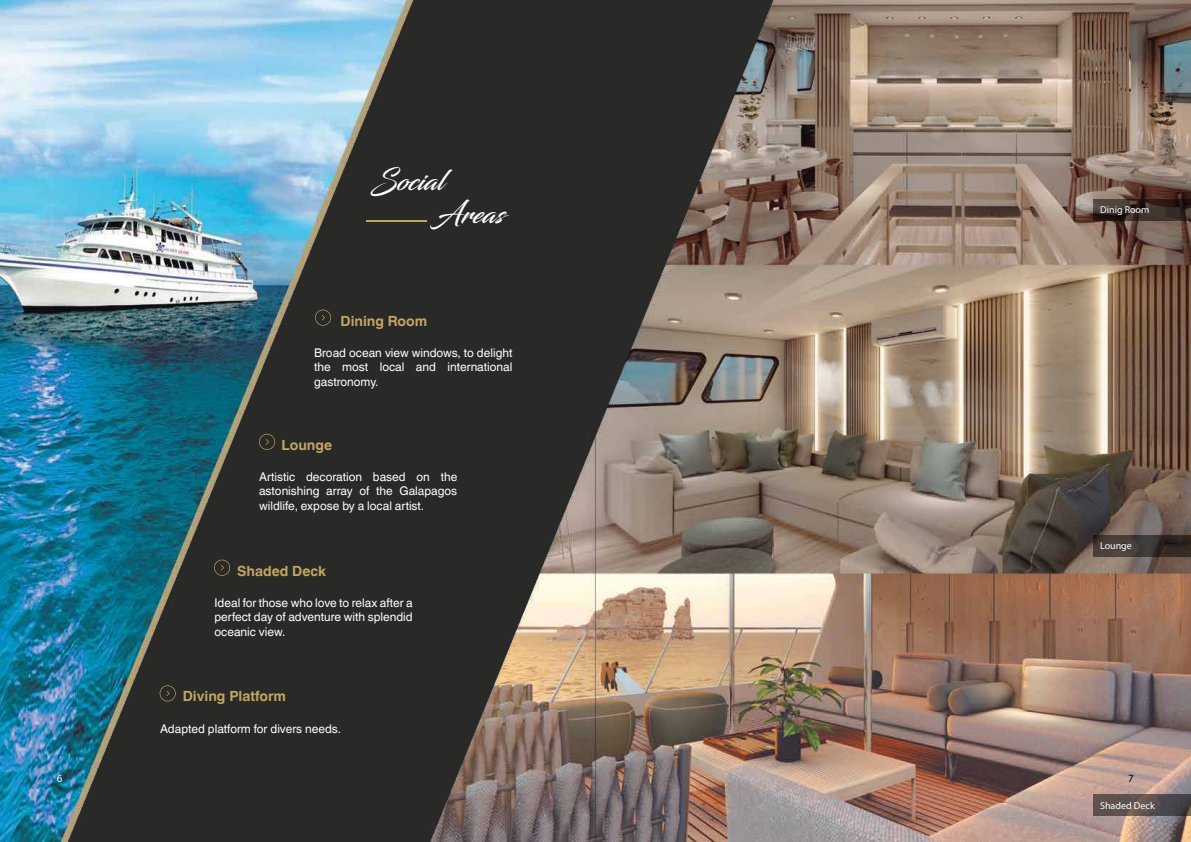
<style>
.page{position:relative;width:1191px;height:842px;background:#fff}
.page>*{position:absolute;margin:0;border:0;box-sizing:border-box;transform-origin:0 0}
.t1{font:28px/33.6px "Blacksword";color:#fff}
.t2{font:700 14px "Helvetica World";color:#c2a661}
.t3{font:12px/14.4px "Helvetica World";color:#fff;text-align:justify}
.t4{font:11px "Myriad Pro";color:#fff}
.t5{font:11px "Myriad Pro";color:#050606}
.t6{font:10px "Myriad Pro";color:#fff}
</style>
<div class="page">
<img style="left:640px;top:0;width:551px;height:842px">
<img style="left:0;top:0;width:640px;height:842px">
<svg style="left:315px;top:310px;width:16px;height:16px"></svg>
<svg style="left:259px;top:434px;width:16px;height:16px"></svg>
<svg style="left:214px;top:560px;width:16px;height:16px"></svg>
<svg style="left:160px;top:685px;width:16px;height:16px"></svg>
<hr style="left:366px;top:220px;width:60px;height:2px;background:#c2a661">
<svg style="left:1093px;top:794px;width:98px;height:22px;background:#584d4c"></svg>
<svg style="left:1093px;top:535px;width:98px;height:21px;background:#3c342f"></svg>
<svg style="left:1093px;top:199px;width:98px;height:21px;background:#372b26"></svg>
<h1 class="t1" style="left:434px;top:163px;width:71px;text-indent:-64px">Social<br>Areas</h1>
<p class="t2" style="left:340px;top:313px;width:88px">Dining Room</p>
<p class="t3" style="left:314px;top:345px;width:200px">Broad ocean view windows, to delight the most local and international gastronomy.</p>
<p class="t2" style="left:282px;top:437px;width:52px">Lounge</p>
<p class="t3" style="left:259px;top:470px;width:200px">Artistic decoration based on the astonishing array of the Galapagos wildlife, expose by a local artist.</p>
<p class="t2" style="left:237px;top:563px;width:90px">Shaded Deck</p>
<p class="t3" style="left:214px;top:596px;width:200px">Ideal for those who love to relax after a perfect day of adventure with splendid oceanic view.</p>
<p class="t2" style="left:183px;top:688px;width:105px">Diving Platform</p>
<p class="t3" style="left:160px;top:721px;width:182px">Adapted platform for divers needs.</p>
<p class="t6" style="left:1100px;top:203px;width:51px">Dinig Room</p>
<p class="t6" style="left:1100px;top:540px;width:33px">Lounge</p>
<p class="t4" style="left:57px;top:772px;width:7px">6</p>
<p class="t5" style="left:1128px;top:772px;width:7px">7</p>
<p class="t6" style="left:1100px;top:799px;width:56px">Shaded Deck</p>
</div>
